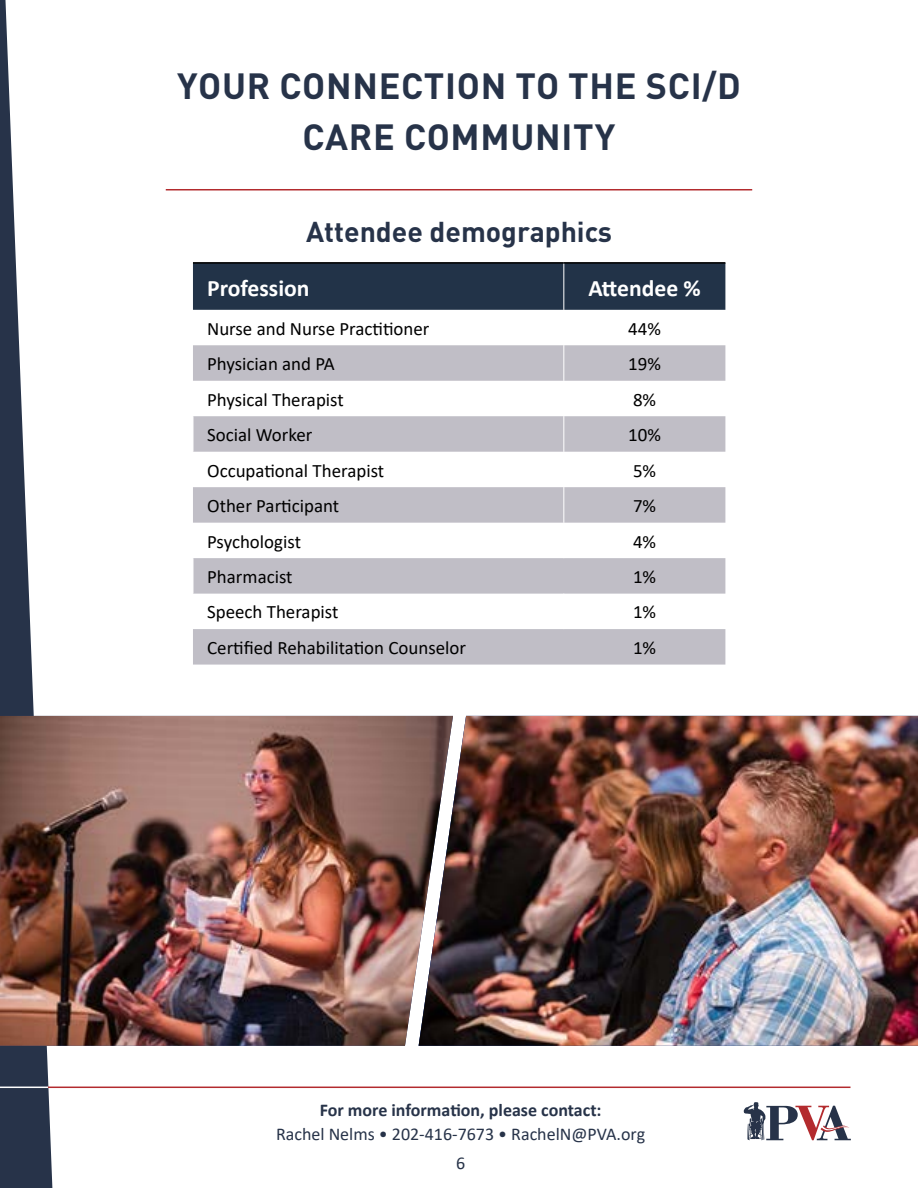
<style>
.page{position:relative;width:918px;height:1188px;background:#fff}
.page>*{position:absolute;margin:0;border:0;box-sizing:border-box;transform-origin:0 0}
.t1{font:700 36px/50.4px "DIN Pro";letter-spacing:.02em;color:#273349;text-align:center}
.t2{font:700 28.35px "DIN Pro";color:#273349}
.t3{font:700 23.7px "Calibri";color:#fff}
.t4{font:18.9px "Calibri";color:#000}
.t5{font:18px/28.3px "Calibri";color:#273349;text-align:center}
.t6{font:700 18px "Calibri";color:#273349}
</style>
<div class="page">
<svg style="left:0;top:0;width:53px;height:1188px"></svg>
<hr style="left:47px;top:1087px;width:803px;height:1px;background:#b32b2e">
<hr style="left:0;top:1087px;width:48px;height:1px;background:#fff">
<svg style="left:744px;top:1102px;width:106px;height:38px"></svg>
<hr style="left:166px;top:189px;width:586px;height:1px;background:#b32b2e">
<div style="left:193px;top:264px;width:532px;height:46px;background:#223348"></div>
<svg style="left:193px;top:345px;width:532px;height:320px;fill:#c0bec6"></svg>
<hr style="left:193px;top:262px;width:371px;height:2px;background:#000">
<hr style="left:564px;top:262px;width:161px;height:2px;background:#000">
<hr style="left:563px;top:264px;width:1px;height:46px;background:#fff">
<hr style="left:563px;top:345px;width:1px;height:36px;background:#fff">
<hr style="left:563px;top:381px;width:1px;height:35px;background:#fff">
<hr style="left:563px;top:452px;width:1px;height:35px;background:#fff">
<hr style="left:563px;top:487px;width:1px;height:36px;background:#fff">
<hr style="left:563px;top:523px;width:1px;height:35px;background:#fff">
<hr style="left:563px;top:594px;width:1px;height:35px;background:#fff">
<hr style="left:193px;top:416px;width:1px;height:36px;background:#fff">
<hr style="left:563px;top:416px;width:1px;height:36px;background:#fff">
<hr style="left:193px;top:558px;width:1px;height:36px;background:#fff">
<img style="left:453px;top:716px;width:465px;height:330px">
<img style="left:0;top:716px;width:453px;height:330px">
<h1 class="t1" style="left:177px;top:57px;width:565px">YOUR CONNECTION TO THE SCI/D<br>CARE COMMUNITY</h1>
<h2 class="t2" style="left:306px;top:208px;width:308px">Attendee demographics</h2>
<p class="t3" style="left:207px;top:273px;width:104px">Profession</p>
<p class="t3" style="left:588px;top:273px;width:114px">Attendee %</p>
<p class="t4" style="left:207px;top:315px;width:224px">Nurse and Nurse Practitioner</p>
<p class="t4" style="left:628px;top:315px;width:34px">44%</p>
<p class="t4" style="left:207px;top:351px;width:129px">Physician and PA</p>
<p class="t4" style="left:628px;top:351px;width:34px">19%</p>
<p class="t4" style="left:207px;top:386px;width:138px">Physical Therapist</p>
<p class="t4" style="left:633px;top:386px;width:25px">8%</p>
<p class="t4" style="left:207px;top:422px;width:107px">Social Worker</p>
<p class="t4" style="left:628px;top:422px;width:34px">10%</p>
<p class="t4" style="left:207px;top:457px;width:179px">Occupational Therapist</p>
<p class="t4" style="left:633px;top:457px;width:25px">5%</p>
<p class="t4" style="left:207px;top:493px;width:134px">Other Participant</p>
<p class="t4" style="left:633px;top:493px;width:25px">7%</p>
<p class="t4" style="left:207px;top:528px;width:95px">Psychologist</p>
<p class="t4" style="left:633px;top:528px;width:25px">4%</p>
<p class="t4" style="left:207px;top:564px;width:87px">Pharmacist</p>
<p class="t4" style="left:633px;top:564px;width:25px">1%</p>
<p class="t4" style="left:207px;top:599px;width:133px">Speech Therapist</p>
<p class="t4" style="left:633px;top:599px;width:25px">1%</p>
<p class="t4" style="left:207px;top:635px;width:260px">Certified Rehabilitation Counselor</p>
<p class="t4" style="left:633px;top:635px;width:25px">1%</p>
<p class="t6" style="left:320px;top:1099px;width:283px">For more information, please contact:</p>
<p class="t5" style="left:276px;top:1120px;width:371px">Rachel Nelms • 202-416-7673 • RachelN@PVA.org<br>6</p>
</div>
